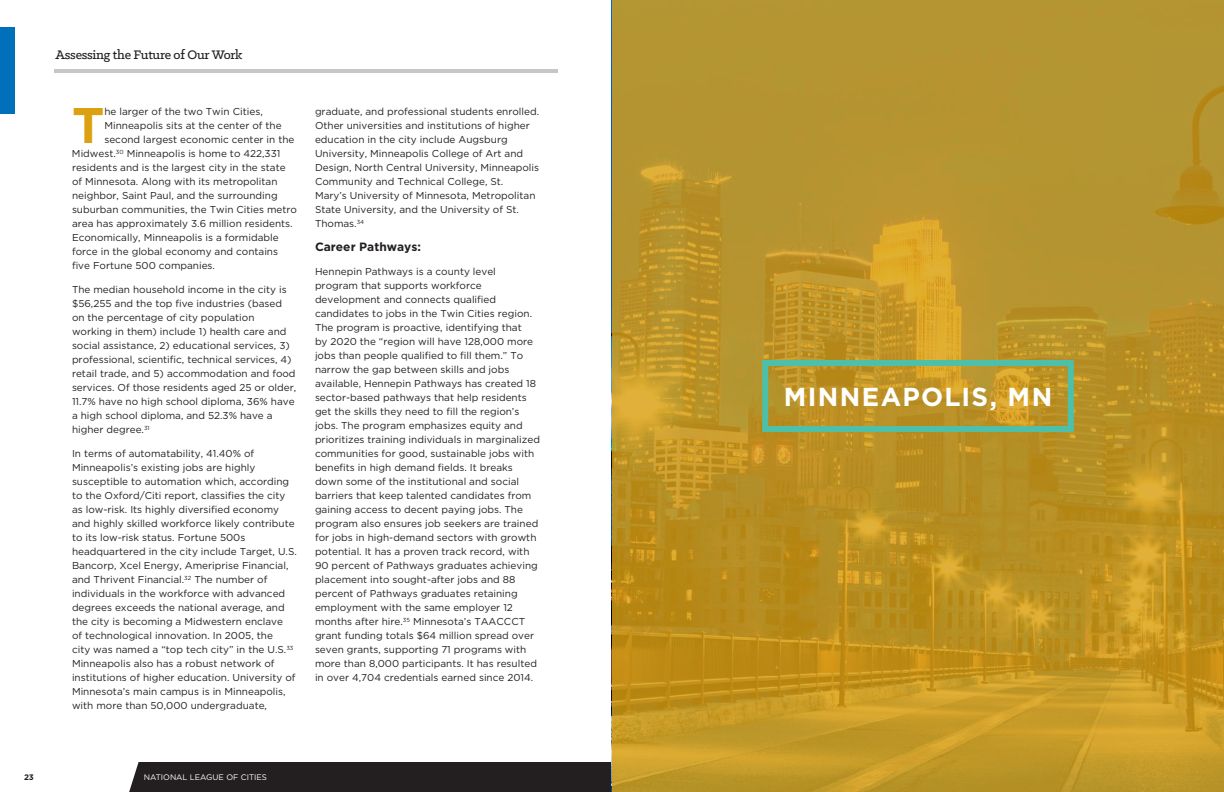
<style>
.page{position:relative;width:1224px;height:792px;background:#fff}
.page>*{position:absolute;margin:0;border:0;box-sizing:border-box;transform-origin:0 0}
.t1{font:700 50px "Gotham";color:#dba111}
.t2{font:700 26px "Gotham";letter-spacing:.055em;color:#fff}
.t3{font:500 14px "Klinic Slab";letter-spacing:-.02em;color:#231f20}
.t4{font:700 12px "Gotham";color:#231f20}
.t5{font:10px/14px "Gotham";color:#231f20}
.t6{font:8px "Gotham";color:#fff}
.t7{font:700 8px "Gotham";color:#231f20}
</style>
<div class="page">
<div style="left:129px;top:762px;width:483px;height:30px;background:#231f20"></div>
<div style="left:0;top:28px;width:15px;height:86px;background:#0070ba"></div>
<hr style="left:54px;top:69px;width:504px;height:4px;background:#c4c6c8">
<svg style="left:612px;top:0;width:612px;height:792px;background:#bb9328"></svg>
<div style="left:762px;top:360px;width:312px;height:72px;border:6px solid #4ec0aa"></div>
<h3 class="t3" style="left:56px;top:46px;width:188px">Assessing the Future of Our Work</h3>
<h1 class="t1" style="left:72px;top:92px;width:34px">T</h1>
<p class="t5" style="left:104px;top:104px;width:160px">he larger of the two Twin Cities,</p>
<p class="t5" style="left:104px;top:118px;width:179px">Minneapolis sits at the center of the</p>
<p class="t5" style="left:104px;top:132px;width:192px">second largest economic center in the</p>
<p class="t5" style="left:72px;top:146px;width:210px">Midwest.<sup>30</sup> Minneapolis is home to 422,331</p>
<p class="t5" style="left:72px;top:160px;width:215px">residents and is the largest city in the state</p>
<p class="t5" style="left:72px;top:174px;width:207px">of Minnesota. Along with its metropolitan</p>
<p class="t5" style="left:72px;top:188px;width:207px">neighbor, Saint Paul, and the surrounding</p>
<p class="t5" style="left:72px;top:202px;width:226px">suburban communities, the Twin Cities metro</p>
<p class="t5" style="left:72px;top:216px;width:222px">area has approximately 3.6 million residents.</p>
<p class="t5" style="left:72px;top:230px;width:208px">Economically, Minneapolis is a formidable</p>
<p class="t5" style="left:72px;top:244px;width:208px">force in the global economy and contains</p>
<p class="t5" style="left:72px;top:258px;width:145px">five Fortune 500 companies.</p>
<p class="t5" style="left:72px;top:282px;width:226px">The median household income in the city is $56,255 and the top five industries (based on the percentage of city population working in them) include 1) health care and social assistance, 2) educational services, 3) professional, scientific, technical services, 4) retail trade, and 5) accommodation and food services. Of those residents aged 25 or older, 11.7% have no high school diploma, 36% have a high school diploma, and 52.3% have a higher degree.<sup>31</sup></p>
<p class="t5" style="left:72px;top:446px;width:226px">In terms of automatability, 41.40% of Minneapolis’s existing jobs are highly susceptible to automation which, according to the Oxford/Citi report, classifies the city as low-risk. Its highly diversified economy and highly skilled workforce likely contribute to its low-risk status. Fortune 500s headquartered in the city include Target, U.S.<br>Bancorp, Xcel Energy, Ameriprise Financial, and Thrivent Financial.<sup>32</sup> The number of individuals in the workforce with advanced degrees exceeds the national average, and the city is becoming a Midwestern enclave<br>of technological innovation. In 2005, the<br>city was named a “top tech city” in the U.S.<sup>33<br></sup>Minneapolis also has a robust network of institutions of higher education. University of Minnesota’s main campus is in Minneapolis, with more than 50,000 undergraduate,</p>
<p class="t5" style="left:315px;top:104px;width:226px">graduate, and professional students enrolled.<br>Other universities and institutions of higher education in the city include Augsburg University, Minneapolis College of Art and Design, North Central University, Minneapolis Community and Technical College, St.<br>Mary’s University of Minnesota, Metropolitan State University, and the University of St.<br>Thomas.<sup>34</sup></p>
<p class="t4" style="left:315px;top:239px;width:108px">Career Pathways:</p>
<p class="t5" style="left:315px;top:264px;width:226px">Hennepin Pathways is a county level program that supports workforce development and connects qualified candidates to jobs in the Twin Cities region.<br>The program is proactive, identifying that<br>by 2020 the “region will have 128,000 more jobs than people qualified to fill them.” To narrow the gap between skills and jobs available, Hennepin Pathways has created 18 sector-based pathways that help residents get the skills they need to fill the region’s jobs. The program emphasizes equity and prioritizes training individuals in marginalized communities for good, sustainable jobs with benefits in high demand fields. It breaks down some of the institutional and social barriers that keep talented candidates from gaining access to decent paying jobs. The program also ensures job seekers are trained for jobs in high-demand sectors with growth potential. It has a proven track record, with 90 percent of Pathways graduates achieving placement into sought-after jobs and 88 percent of Pathways graduates retaining employment with the same employer 12 months after hire.<sup>35</sup> Minnesota’s TAACCCT grant funding totals $64 million spread over seven grants, supporting 71 programs with more than 8,000 participants. It has resulted in over 4,704 credentials earned since 2014.</p>
<p class="t7" style="left:24px;top:772px;width:11px">23</p>
<p class="t6" style="left:144px;top:772px;width:125px">NATIONAL LEAGUE OF CITIES</p>
<h2 class="t2" style="left:784px;top:380px;width:270px">MINNEAPOLIS, MN</h2>
</div>
